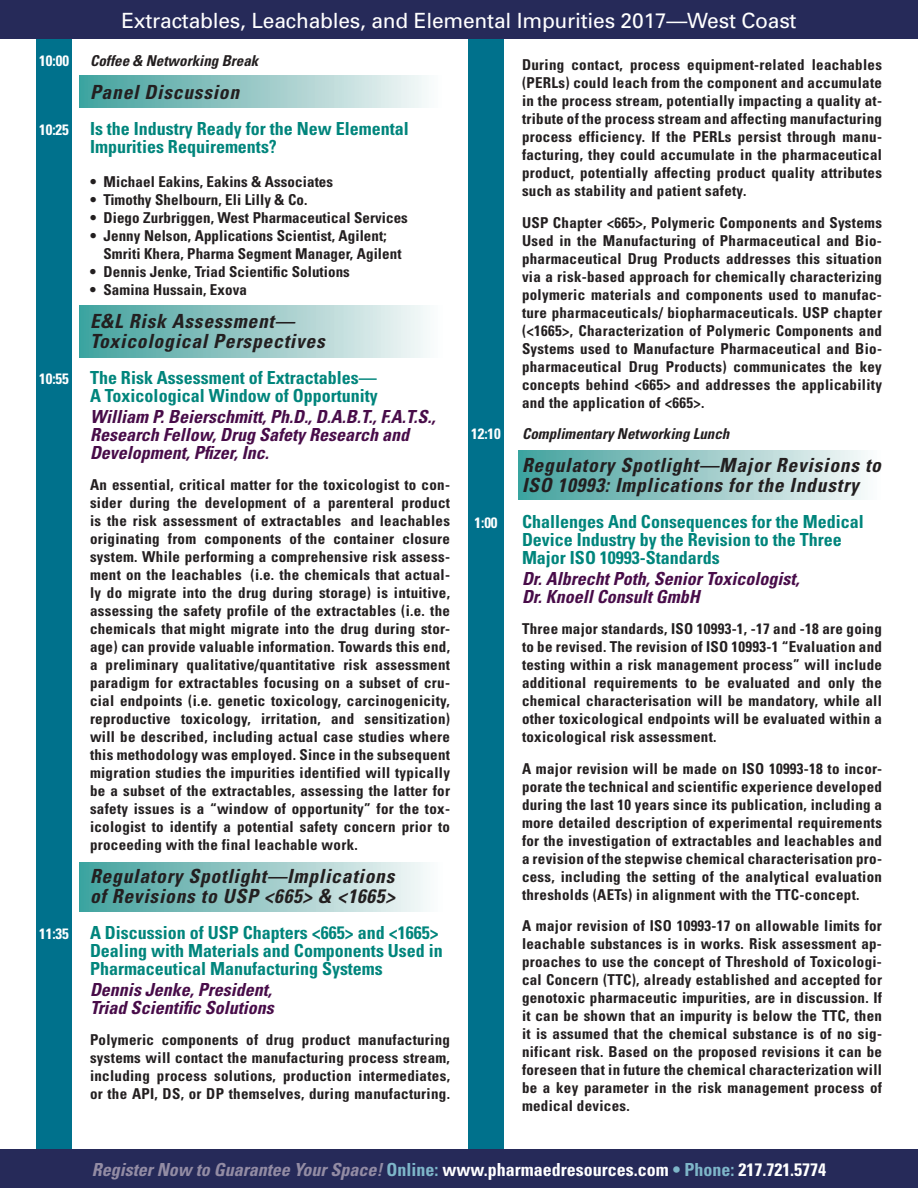
<style>
.page{position:relative;width:918px;height:1188px;background:#fff}
.page>*{position:absolute;margin:0;border:0;box-sizing:border-box;transform-origin:0 0}
.t1{font:21px "Univers";letter-spacing:-.01em;color:#fff}
.t2{font:italic 700 condensed 19.5px/19.5px "Univers";letter-spacing:.04em;color:#231f20}
.t3{font:700 condensed 18px/18px "Univers";color:#00857c}
.t4{font:italic 700 condensed 18px/18px "Univers";color:#480c49}
.t5{font:700 condensed 18px "Univers";color:#fff}
.t6{font:700 condensed 15px/18px "Univers";letter-spacing:.02em;color:#231f20;text-align:justify}
.t7{font:italic 700 condensed 15px "Univers";color:#231f20}
.t8{font:700 condensed 15px "Univers";color:#fff}
.s1{font-size:15px;color:#fff}
.s2{font-style:italic;color:#938ca4}
.s3{color:#7eb6c9}
</style>
<div class="page">
<div style="left:36px;top:0;width:36px;height:1188px;background:#00718c"></div>
<div style="left:468px;top:0;width:36px;height:1188px;background:#00718c"></div>
<div style="left:0;top:0;width:918px;height:39px;background:#262a59"></div>
<div style="left:0;top:1149px;width:918px;height:39px;background:#262a59"></div>
<div style="left:80px;top:305px;width:363px;height:53px;background:linear-gradient(to right,#41a09c,#fbf9fa)"></div>
<div style="left:79px;top:75px;width:364px;height:33px;background:linear-gradient(to right,#40a09c,#fbf9fa)"></div>
<div style="left:80px;top:862px;width:364px;height:50px;background:linear-gradient(to right,#41a09c,#fbfafa)"></div>
<div style="left:518px;top:450px;width:364px;height:50px;background:linear-gradient(to right,#40a09c,#fbf9fa)"></div>
<h1 class="t1" style="left:121px;top:7px;width:677px">Extractables, Leachables, and Elemental Impurities 2017—West Coast</h1>
<p class="t8" style="left:39px;top:51px;width:31px">10:00</p>
<p class="t7" style="left:90px;top:51px;width:170px">Coffee &amp; Networking Break</p>
<h2 class="t2" style="left:90px;top:82px;width:151px">Panel Discussion</h2>
<p class="t3" style="left:90px;top:119px;width:320px;text-indent:-51px"><span class="s1">10:25</span> Is the Industry Ready for the New Elemental<br>Impurities Requirements?</p>
<p class="t6" style="left:90px;top:173px;width:245px">• Michael Eakins, Eakins &amp; Associates</p>
<p class="t6" style="left:90px;top:191px;width:219px">• Timothy Shelbourn, Eli Lilly &amp; Co.</p>
<p class="t6" style="left:90px;top:209px;width:319px">• Diego Zurbriggen, West Pharmaceutical Services</p>
<p class="t6" style="left:104px;top:227px;width:300px;text-indent:-14px">• Jenny Nelson, Applications Scientist, Agilent;<br>Smriti Khera, Pharma Segment Manager, Agilent</p>
<p class="t6" style="left:90px;top:263px;width:261px">• Dennis Jenke, Triad Scientific Solutions</p>
<p class="t6" style="left:90px;top:281px;width:158px">• Samina Hussain, Exova</p>
<h2 class="t2" style="left:90px;top:311px;width:236px">E&amp;L Risk Assessment—<br>Toxicological Perspectives</h2>
<p class="t3" style="left:39px;top:368px;width:340px;text-align:right"><span class="s1">10:55</span> The Risk Assessment of Extractables—<br>A Toxicological Window of Opportunity</p>
<p class="t4" style="left:90px;top:407px;width:347px">William P. Beierschmitt, Ph.D., D.A.B.T., F.A.T.S.,<br>Research Fellow, Drug Safety Research and<br>Development, Pfizer, Inc.</p>
<p class="t6" style="left:90px;top:476px;width:362px">An essential, critical matter for the toxicologist to con&shy;sider during the development of a parenteral product is the risk assessment of extractables and leachables originating from components of the container closure system. While performing a comprehensive risk assess&shy;ment on the leachables (i.e. the chemicals that actual&shy;ly do migrate into the drug during storage) is intuitive, assessing the safety profile of the extractables (i.e. the chemicals that might migrate into the drug during stor&shy;age) can provide valuable information. Towards this end, a preliminary qualitative/quantitative risk assessment paradigm for extractables focusing on a subset of cru&shy;cial endpoints (i.e. genetic toxicology, carcinogenicity, reproductive toxicology, irritation, and sensitization) will be described, including actual case studies where this methodology was employed. Since in the subsequent migration studies the impurities identified will typically be a subset of the extractables, assessing the latter for safety issues is a “window of opportunity” for the tox&shy;icologist to identify a potential safety concern prior to proceeding with the final leachable work.</p>
<h2 class="t2" style="left:90px;top:866px;width:307px">Regulatory Spotlight—Implications of Revisions to USP &lt;665&gt; &amp; &lt;1665&gt;</h2>
<p class="t3" style="left:90px;top:923px;width:354px;text-indent:-51px"><span class="s1">11:35</span> A Discussion of USP Chapters &lt;665&gt; and &lt;1665&gt;<br>Dealing with Materials and Components Used in<br>Pharmaceutical Manufacturing Systems</p>
<p class="t4" style="left:90px;top:980px;width:185px">Dennis Jenke, President,<br>Triad Scientific Solutions</p>
<p class="t6" style="left:90px;top:1031px;width:362px">Polymeric components of drug product manufacturing systems will contact the manufacturing process stream, including process solutions, production intermediates, or the API, DS, or DP themselves, during manufacturing.</p>
<p class="t6" style="left:522px;top:56px;width:362px">During contact, process equipment-related leachables (PERLs) could leach from the component and accumulate in the process stream, potentially impacting a quality at&shy;tribute of the process stream and affecting manufacturing process efficiency. If the PERLs persist through manu&shy;facturing, they could accumulate in the pharmaceutical product, potentially affecting product quality attributes such as stability and patient safety.</p>
<p class="t6" style="left:522px;top:213px;width:362px">USP Chapter &lt;665&gt;, Polymeric Components and Systems Used in the Manufacturing of Pharmaceutical and Bio&shy;pharmaceutical Drug Products addresses this situation via a risk-based approach for chemically characterizing polymeric materials and components used to manufac&shy;ture pharmaceuticals/ biopharmaceuticals. USP chapter (&lt;1665&gt;, Characterization of Polymeric Components and Systems used to Manufacture Pharmaceutical and Bio&shy;pharmaceutical Drug Products) communicates the key concepts behind &lt;665&gt; and addresses the applicability and the application of &lt;665&gt;.</p>
<p class="t8" style="left:471px;top:425px;width:31px">12:10</p>
<p class="t7" style="left:522px;top:425px;width:209px">Complimentary Networking Lunch</p>
<h2 class="t2" style="left:522px;top:455px;width:360px">Regulatory Spotlight—Major Revisions to<br>ISO 10993: Implications for the Industry</h2>
<p class="t8" style="left:474px;top:513px;width:25px">1:00</p>
<p class="t3" style="left:522px;top:512px;width:343px">Challenges And Consequences for the Medical<br>Device Industry by the Revision to the Three<br>Major ISO 10993-Standards</p>
<p class="t4" style="left:522px;top:569px;width:279px">Dr. Albrecht Poth, Senior Toxicologist,<br>Dr. Knoell Consult GmbH</p>
<p class="t6" style="left:522px;top:620px;width:362px">Three major standards, ISO 10993-1, -17 and -18 are going to be revised. The revision of ISO 10993-1 “Evaluation and testing within a risk management process” will include additional requirements to be evaluated and only the chemical characterisation will be mandatory, while all other toxicological endpoints will be evaluated within a toxicological risk assessment.</p>
<p class="t6" style="left:522px;top:759px;width:362px">A major revision will be made on ISO 10993-18 to incor&shy;porate the technical and scientific experience developed during the last 10 years since its publication, including a more detailed description of experimental requirements for the investigation of extractables and leachables and a revision of the stepwise chemical characterisation pro&shy;cess, including the setting of the analytical evaluation thresholds (AETs) in alignment with the TTC-concept.</p>
<p class="t6" style="left:522px;top:917px;width:362px">A major revision of ISO 10993-17 on allowable limits for leachable substances is in works. Risk assessment ap&shy;proaches to use the concept of Threshold of Toxicologi&shy;cal Concern (TTC), already established and accepted for genotoxic pharmaceutic impurities, are in discussion. If it can be shown that an impurity is below the TTC, then it is assumed that the chemical substance is of no sig&shy;nificant risk. Based on the proposed revisions it can be foreseen that in future the chemical characterization will be a key parameter in the risk management process of medical devices.</p>
<p class="t5" style="left:92px;top:1158px;width:736px"><span class="s2">Register Now to Guarantee Your Space!</span> <span class="s3">Online:</span> www.pharmaedresources.com <span class="s3">• Phone:</span> 217.721.5774</p>
</div>
